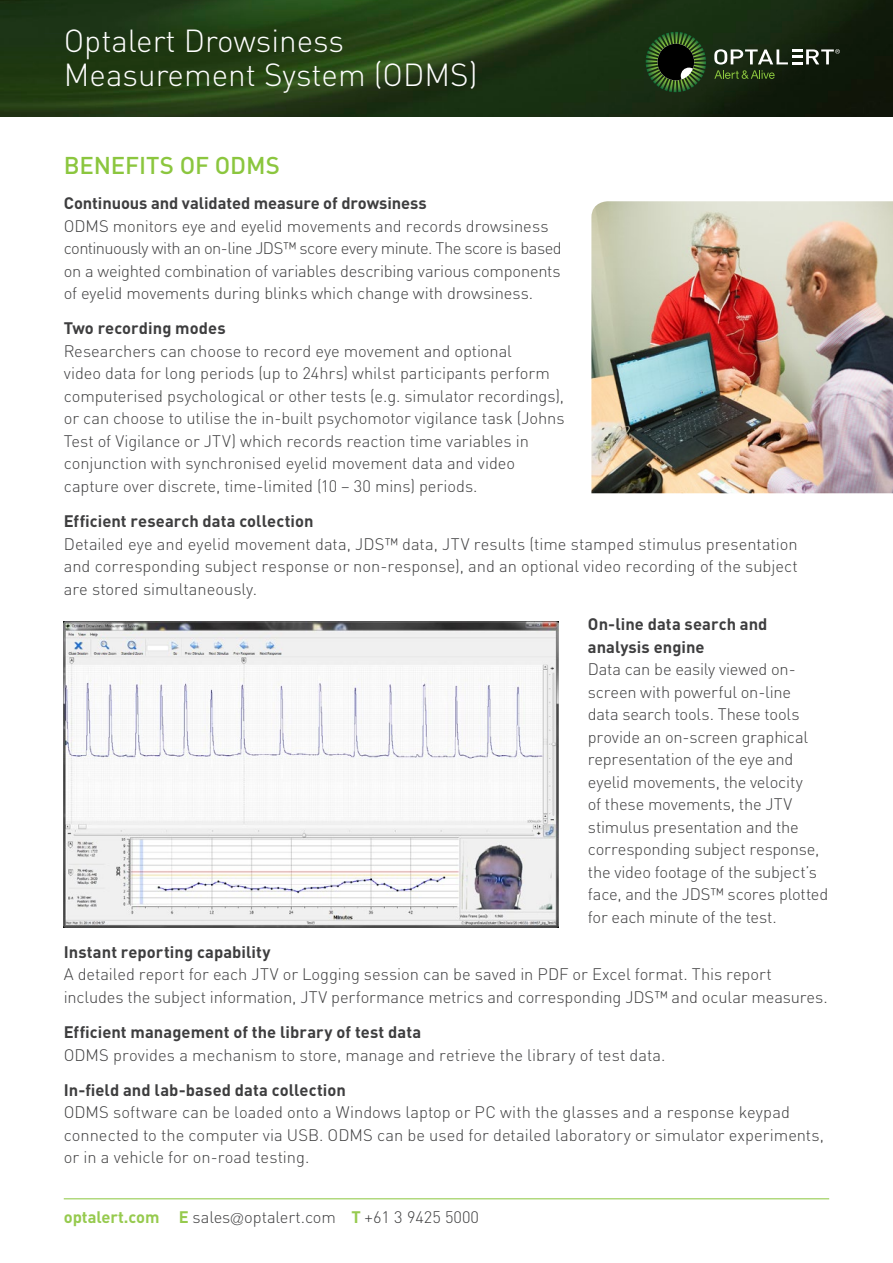
<style>
.page{position:relative;width:893px;height:1263px;background:#fff}
.page>*{position:absolute;margin:0;border:0;box-sizing:border-box;transform-origin:0 0}
.t1{font:300 31.5px/34.8px "DIN";color:#fff}
.t2{font:500 24px "DIN";letter-spacing:-.005em;color:#8bc63e}
.t3{font:300 16.5px/22.5px "DIN";letter-spacing:-.005em;color:#3e3e3f}
.s1{font-weight:700}
.s2{font-weight:700;color:#96ca4e}
.s3{font-family:"Helvetica Neue";font-weight:100;font-stretch:condensed}
</style>
<div class="page">
<img style="left:0;top:0;width:893px;height:117px">
<svg style="left:646px;top:32px;width:60px;height:60px;background:#28431f"></svg>
<svg style="left:714px;top:49px;width:126px;height:30px;background:#414e3a"></svg>
<img style="left:64px;top:621px;width:494px;height:306px">
<hr style="left:64px;top:1198px;width:765px;height:1px;background:#8bc63e">
<img style="left:591px;top:201px;width:302px;height:292px">
<p class="t1" style="left:64px;top:23px;width:415px">Optalert Drowsiness<br>Measurement System (ODMS)</p>
<p class="t2" style="left:64px;top:150px;width:218px">BENEFITS OF ODMS</p>
<p class="t3" style="left:64px;top:192px;width:499px"><span class="s1">Continuous and validated measure of drowsiness<br></span>ODMS monitors eye and eyelid movements and records drowsiness continuously with an on-line JDS™ score every minute. The score is based on a weighted combination of variables describing various components of eyelid movements during blinks which change with drowsiness.</p>
<p class="t3" style="left:64px;top:317px;width:502px"><span class="s1">Two recording modes<br></span>Researchers can choose to record eye movement and optional<br>video data for long periods (up to 24hrs) whilst participants perform computerised psychological or other tests (e.g. simulator recordings), or can choose to utilise the in-built psychomotor vigilance task (Johns Test of Vigilance or JTV) which records reaction time variables in conjunction with synchronised eyelid movement data and video capture over discrete, time-limited (10 – 30 mins) periods.</p>
<p class="t3" style="left:64px;top:510px;width:736px"><span class="s1">Efficient research data collection<br></span>Detailed eye and eyelid movement data, JDS™ data, JTV results (time stamped stimulus presentation and corresponding subject response or non-response), and an optional video recording of the subject are stored simultaneously.</p>
<p class="t3" style="left:588px;top:613px;width:242px"><span class="s1">On-line data search and analysis engine<br></span>Data can be easily viewed on&shy;screen with powerful on-line<br>data search tools. These tools provide an on-screen graphical representation of the eye and eyelid movements, the velocity<br>of these movements, the JTV stimulus presentation and the corresponding subject response, the video footage of the subject’s face, and the JDS™ scores plotted for each minute of the test.</p>
<p class="t3" style="left:64px;top:940px;width:765px"><span class="s1">Instant reporting capability<br></span>A detailed report for each JTV or Logging session can be saved in PDF or Excel format. This report includes the subject information, JTV performance metrics and corresponding JDS™ and ocular measures.</p>
<p class="t3" style="left:64px;top:1021px;width:603px"><span class="s1">Efficient management of the library of test data<br></span>ODMS provides a mechanism to store, manage and retrieve the library of test data.</p>
<p class="t3" style="left:64px;top:1078px;width:762px"><span class="s1">In-field and lab-based data collection<br></span>ODMS software can be loaded onto a Windows laptop or PC with the glasses and a response keypad connected to the computer via USB. ODMS can be used for detailed laboratory or simulator experiments, or in a vehicle for on-road testing.</p>
<p class="t3" style="left:64px;top:1206px;width:417px"><span class="s2">optalert.com E</span> sales<span class="s3">@</span>optalert.com <span class="s2">T</span> +61 3 9425 5000</p>
</div>
